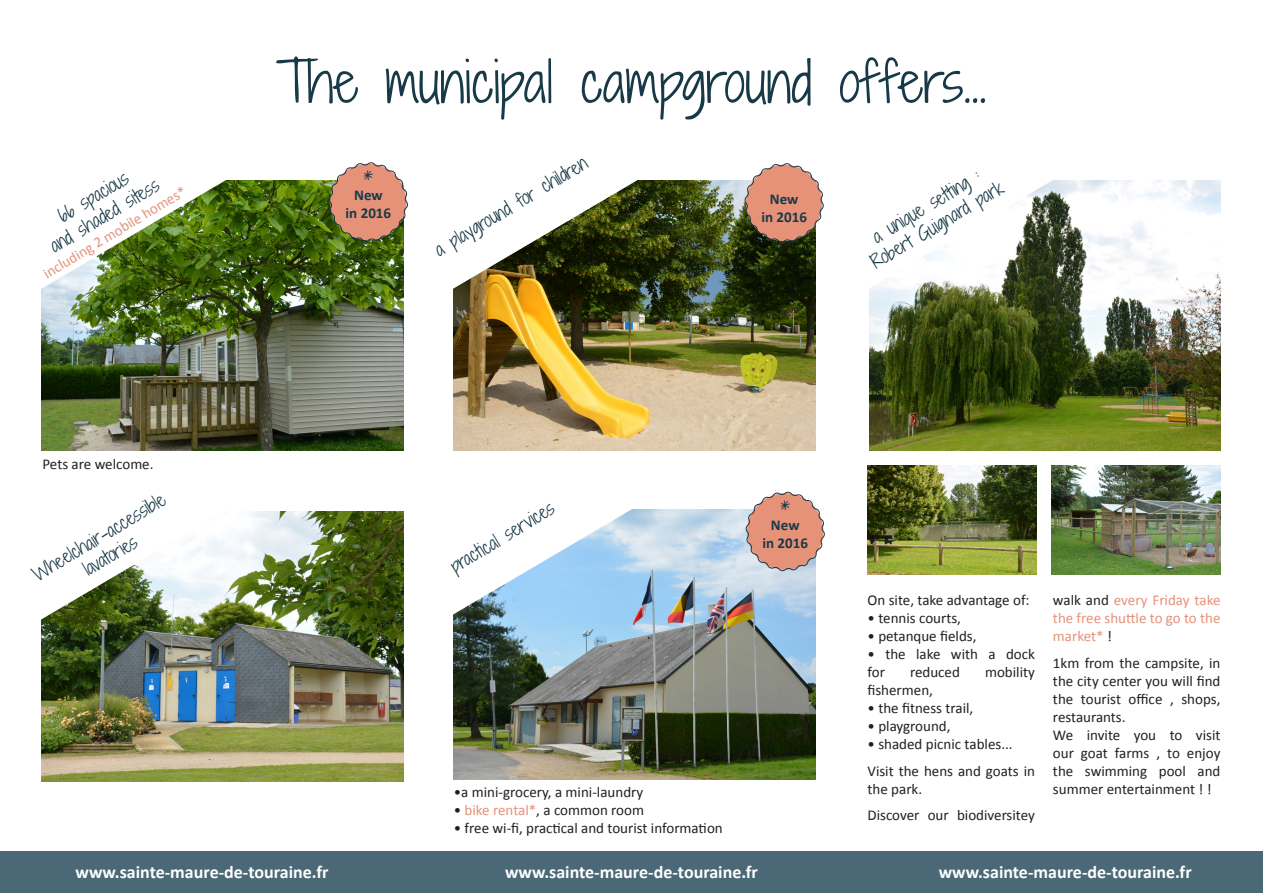
<style>
.page{position:relative;width:1263px;height:893px;background:#fff}
.page>*{position:absolute;margin:0;border:0;box-sizing:border-box;transform-origin:0 0}
.t1{font:54px "Shadows Into Light Two";color:#183947}
.t2{font:18px/21.6px "Shadows Into Light Two";color:#183947;text-align:center}
.t3{font:700 18px "Calibri";color:#fff}
.t4{font:15px/18px "Calibri";color:#231f20}
.t5{font:15px/18px "Calibri";color:#e59279;text-align:justify}
.t6{font:700 15px "Calibri";color:#183947}
.s1{color:#e59279}
.s2{color:#231f20}
</style>
<div class="page">
<img style="left:453px;top:509px;width:362px;height:270px">
<svg style="left:453px;top:408px;width:182px;height:225px"></svg>
<img style="left:869px;top:181px;width:351px;height:270px">
<svg style="left:869px;top:180px;width:190px;height:122px"></svg>
<img style="left:454px;top:181px;width:362px;height:270px">
<img style="left:453px;top:180px;width:190px;height:122px">
<svg style="left:744px;top:163px;width:80px;height:80px;background:#cc9581"></svg>
<img style="left:42px;top:511px;width:362px;height:270px">
<svg style="left:41px;top:408px;width:190px;height:224px"></svg>
<div style="left:0;top:851px;width:1263px;height:42px;background:#4b6876"></div>
<img style="left:42px;top:181px;width:362px;height:270px">
<svg style="left:41px;top:180px;width:190px;height:122px"></svg>
<svg style="left:329px;top:162px;width:79px;height:80px;background:#cd977c"></svg>
<svg style="left:746px;top:492px;width:79px;height:79px;background:#dea595"></svg>
<img style="left:867px;top:465px;width:169px;height:109px">
<img style="left:1052px;top:465px;width:168px;height:109px">
<p class="t2" style="left:54px;top:207px;width:80px;rotate:-31deg">66 spacious</p>
<p class="t2" style="left:46px;top:238px;width:126px;rotate:-31deg">and shaded sitess</p>
<p class="t5" style="left:40px;top:266px;width:165px;rotate:-31deg">including 2 mobile homes*</p>
<p class="t4" style="left:43px;top:455px;width:113px">Pets are welcome.</p>
<p class="t2" style="left:28px;top:566px;width:153px;rotate:-31deg">Wheelchair-accessible lavatories</p>
<p class="t1" style="left:276px;top:43px;width:712px">The municipal campground offers...</p>
<p class="t2" style="left:363px;top:164px;width:12px">*</p>
<p class="t6" style="left:354px;top:185px;width:30px">New</p>
<p class="t6" style="left:346px;top:203px;width:47px">in 2016</p>
<p class="t2" style="left:430px;top:242px;width:176px;rotate:-31deg">a playground for children</p>
<p class="t6" style="left:770px;top:188px;width:30px">New</p>
<p class="t6" style="left:761px;top:206px;width:47px">in 2016</p>
<p class="t2" style="left:868px;top:228px;width:124px;rotate:-31deg">a unique setting :</p>
<p class="t2" style="left:867px;top:254px;width:153px;rotate:-31deg">Robert Guignard park</p>
<p class="t2" style="left:446px;top:558px;width:119px;rotate:-31deg">practical services</p>
<p class="t2" style="left:780px;top:494px;width:12px">*</p>
<p class="t6" style="left:771px;top:514px;width:30px">New</p>
<p class="t6" style="left:762px;top:532px;width:47px">in 2016</p>
<p class="t4" style="left:454px;top:783px;width:191px">•a mini-grocery, a mini-laundry</p>
<p class="t4" style="left:454px;top:801px;width:192px">• <span class="s1">bike rental*</span>, a common room</p>
<p class="t4" style="left:454px;top:819px;width:271px">• free wi-fi, practical and tourist information</p>
<p class="t4" style="left:867px;top:591px;width:164px">On site, take advantage of:</p>
<p class="t4" style="left:867px;top:609px;width:95px">• tennis courts,</p>
<p class="t4" style="left:867px;top:627px;width:110px">• petanque fields,</p>
<p class="t4" style="left:867px;top:645px;width:169px">• the lake with a dock for</p>
<p class="t4" style="left:910px;top:663px;width:51px">reduced</p>
<p class="t4" style="left:985px;top:663px;width:51px">mobility</p>
<p class="t4" style="left:867px;top:681px;width:67px">fishermen,</p>
<p class="t4" style="left:867px;top:699px;width:107px">• the fitness trail,</p>
<p class="t4" style="left:867px;top:717px;width:85px">• playground,</p>
<p class="t4" style="left:867px;top:735px;width:147px">• shaded picnic tables...</p>
<p class="t4" style="left:867px;top:761px;width:169px">Visit the hens and goats in the park.</p>
<p class="t4" style="left:867px;top:806px;width:169px">Discover our biodiversitey</p>
<p class="t5" style="left:1053px;top:591px;width:169px"><span class="s2">walk and</span> every Friday take the free shuttle to go to the market* <span class="s2">!</span></p>
<p class="t4" style="left:1053px;top:653px;width:169px;text-align:justify">1km from the campsite, in the city center you will find the tourist office , shops, restaurants.</p>
<p class="t4" style="left:1053px;top:725px;width:169px;text-align:justify">We invite you to visit our goat farms , to enjoy the swimming pool and summer entertainment ! !</p>
<p class="t3" style="left:75px;top:860px;width:254px">www.sainte-maure-de-touraine.fr</p>
<p class="t3" style="left:505px;top:860px;width:254px">www.sainte-maure-de-touraine.fr</p>
<p class="t3" style="left:939px;top:860px;width:254px">www.sainte-maure-de-touraine.fr</p>
</div>
